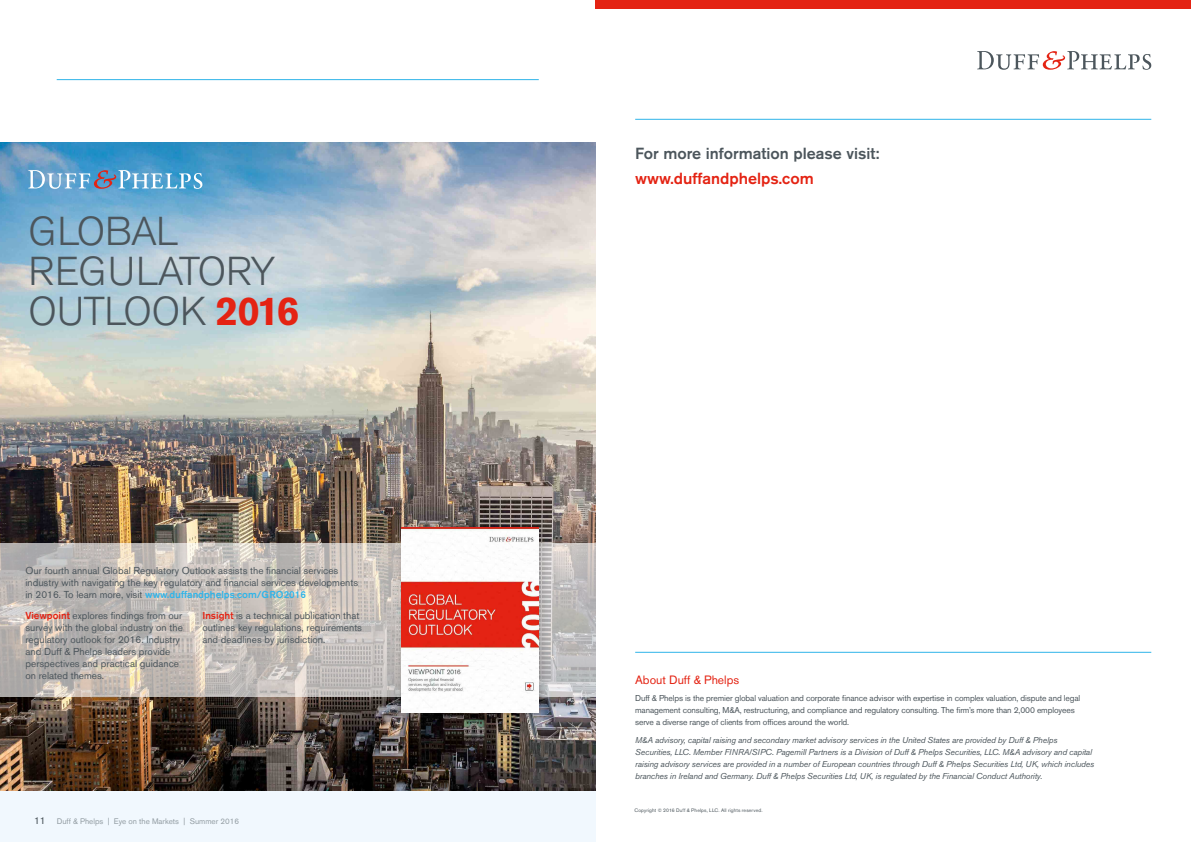
<style>
.page{position:relative;width:1191px;height:842px;background:#fff}
.page>*{position:absolute;margin:0;border:0;box-sizing:border-box;transform-origin:0 0}
.t1{font:300 40px/40px "Akzidenz Grotesk BQ";letter-spacing:-.02em;color:#4c565c}
.t2{font:500 16px "Akzidenz Grotesk BQ";color:#4c565c}
.t3{font:500 16px "Akzidenz Grotesk BQ";color:#e42313}
.t4{font:12px "Akzidenz Grotesk BQ";color:#e42313}
.t5{font:10px/12px "Akzidenz Grotesk BQ";color:#4c565c}
.t6{font:italic 8.5px/12px "Akzidenz Grotesk BQ";letter-spacing:-.015em;color:#4c565c}
.t7{font:8.5px/12px "Akzidenz Grotesk BQ";letter-spacing:-.015em;color:#4c565c}
.t8{font:8px "Akzidenz Grotesk BQ";color:#939da3}
.t9{font:5px "Akzidenz Grotesk BQ";letter-spacing:.025em;color:#4c565c}
.s1{font-weight:700;color:#e42313}
.s2{font-weight:500;color:#2fb4e9}
.s3{font-weight:500;color:#e42313}
.s4{font-size:10px;color:#4c565c}
</style>
<div class="page">
<hr style="left:57px;top:79px;width:482px;height:1px;background:#2fb4e9">
<div style="left:0;top:601px;width:595px;height:241px;background:#f1f8fe"></div>
<img style="left:0;top:142px;width:595px;height:649px">
<svg style="left:0;top:544px;width:595px;height:153px"></svg>
<svg style="left:28px;top:170px;width:174px;height:19px"></svg>
<div style="left:395px;top:521px;width:154px;height:202px;background:#000;opacity:.25"></div>
<img style="left:402px;top:528px;width:137px;height:184px">
<div style="left:595px;top:0;width:596px;height:9px;background:#e42313"></div>
<hr style="left:635px;top:119px;width:516px;height:1px;background:#2fb4e9">
<hr style="left:635px;top:652px;width:516px;height:1px;background:#2fb4e9">
<svg style="left:977px;top:51px;width:174px;height:19px"></svg>
<h1 class="t1" style="left:28px;top:212px;width:272px">GLOBAL<br>REGULATORY<br>OUTLOOK <span class="s1">2016</span></h1>
<p class="t5" style="left:26px;top:564px;width:334px">Our fourth annual Global Regulatory Outlook assists the financial services industry with navigating the key regulatory and financial services developments in 2016. To learn more, visit <span class="s2">www.duffandphelps.com/GRO2016</span></p>
<p class="t5" style="left:26px;top:610px;width:159px"><span class="s3">Viewpoint</span> explores findings from our survey with the global industry on the regulatory outlook for 2016. Industry and Duff &amp; Phelps leaders provide perspectives and practical guidance on related themes.</p>
<p class="t5" style="left:202px;top:610px;width:161px"><span class="s3">Insight</span> is a technical publication that outlines key regulations, requirements and deadlines by jurisdiction.</p>
<p class="t8" style="left:34px;top:816px;width:206px"><span class="s4">11</span> Duff &amp; Phelps | Eye on the Markets | Summer 2016</p>
<h2 class="t2" style="left:635px;top:144px;width:246px">For more information please visit:</h2>
<h2 class="t3" style="left:635px;top:169px;width:180px">www.duffandphelps.com</h2>
<p class="t4" style="left:635px;top:672px;width:106px">About Duff &amp; Phelps</p>
<p class="t7" style="left:635px;top:692px;width:446px">Duff &amp; Phelps is the premier global valuation and corporate finance advisor with expertise in complex valuation, dispute and legal management consulting, M&amp;A, restructuring, and compliance and regulatory consulting. The firm’s more than 2,000 employees serve a diverse range of clients from offices around the world.</p>
<p class="t6" style="left:635px;top:734px;width:460px">M&amp;A advisory, capital raising and secondary market advisory services in the United States are provided by Duff &amp; Phelps Securities, LLC. Member FINRA/SIPC. Pagemill Partners is a Division of Duff &amp; Phelps Securities, LLC. M&amp;A advisory and capital raising advisory services are provided in a number of European countries through Duff &amp; Phelps Securities Ltd, UK, which includes branches in Ireland and Germany. Duff &amp; Phelps Securities Ltd, UK, is regulated by the Financial Conduct Authority.</p>
<p class="t9" style="left:634px;top:807px;width:130px">Copyright © 2016 Duff &amp; Phelps, LLC. All rights reserved.</p>
</div>
